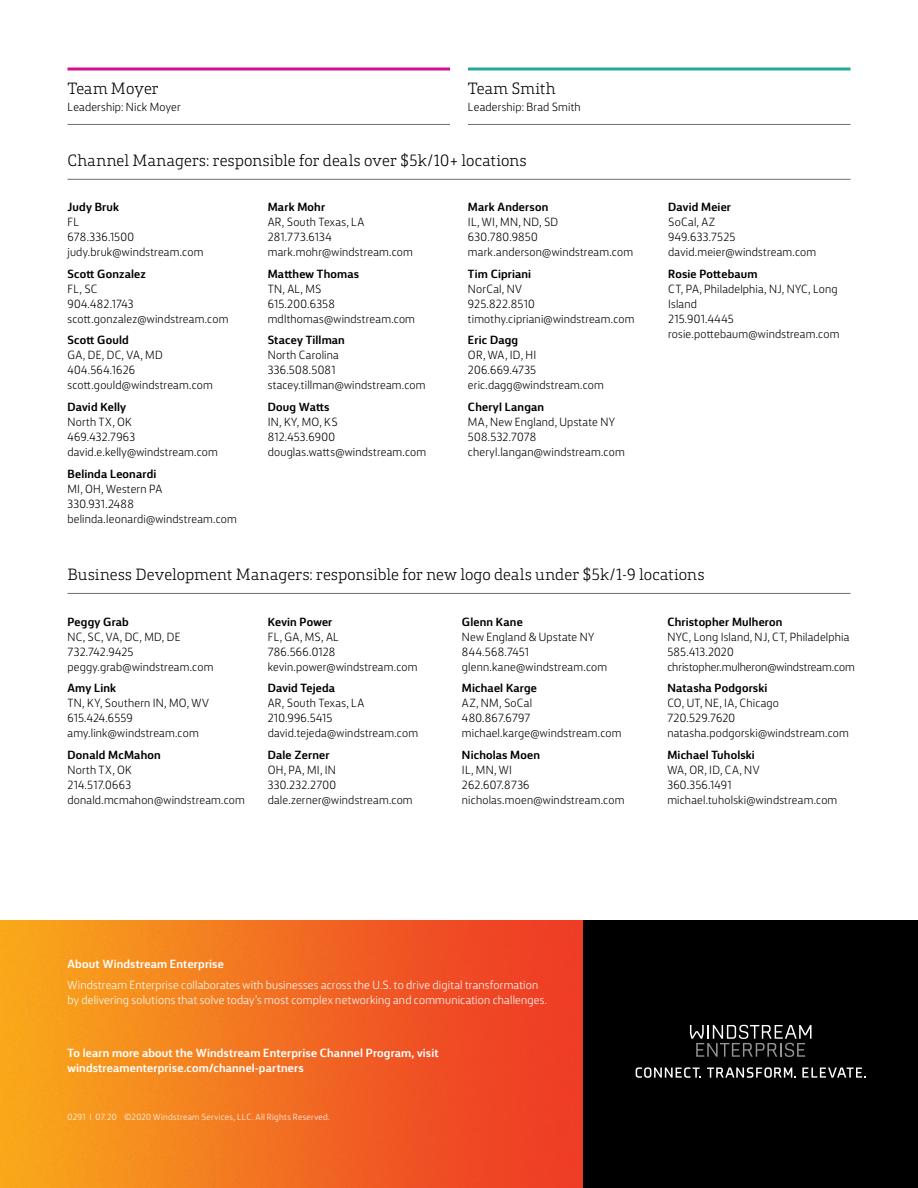
<style>
.page{position:relative;width:918px;height:1188px;background:#fff}
.page>*{position:absolute;margin:0;border:0;box-sizing:border-box;transform-origin:0 0}
.Subhead_LIght_1{font:300 16.5px "FS Silas Slab";color:#000}
.Body_8{font:300 12px/15px "FS Silas Sans";letter-spacing:.015em;color:#000}
.Body_8-2{font:300 12px/15px "FS Silas Sans";letter-spacing:.015em;color:#fff}
.t1{font:700 12px "FS Silas Sans";letter-spacing:.015em;color:#000}
.Body_8-3{font:700 12px/15px "FS Silas Sans";letter-spacing:.015em;color:#fff}
.Subhead_LIght_1-2{font:300 12px "FS Silas Sans";letter-spacing:.015em;color:#000}
.Body{font:300 9px "FS Silas Sans";letter-spacing:.035em;color:#fff}
.s1{font-weight:700}
</style>
<div class="page">
<hr style="left:68px;top:68px;width:382px;height:2px;background:#d40e8c">
<hr style="left:68px;top:124px;width:382px;height:1px;background:#6d6e71">
<hr style="left:468px;top:68px;width:382px;height:2px;background:#20aa97">
<hr style="left:468px;top:124px;width:382px;height:1px;background:#6d6e71">
<img style="left:0;top:920px;width:584px;height:268px">
<div style="left:584px;top:920px;width:334px;height:268px;background:#000"></div>
<svg style="left:690px;top:1025px;width:122px;height:32px"></svg>
<svg style="left:636px;top:1067px;width:65px;height:11px"></svg>
<svg style="left:707px;top:1067px;width:89px;height:11px"></svg>
<svg style="left:802px;top:1068px;width:64px;height:10px"></svg>
<hr style="left:68px;top:179px;width:782px;height:1px;background:#6d6e71">
<hr style="left:68px;top:593px;width:782px;height:1px;background:#6d6e71">
<p class="Subhead_LIght_1" style="left:68px;top:75px;width:93px">Team Moyer</p>
<p class="Subhead_LIght_1-2" style="left:68px;top:98px;width:115px">Leadership: Nick Moyer</p>
<p class="Subhead_LIght_1" style="left:468px;top:75px;width:89px">Team Smith</p>
<p class="Subhead_LIght_1-2" style="left:468px;top:98px;width:114px">Leadership: Brad Smith</p>
<h1 class="Subhead_LIght_1" style="left:68px;top:147px;width:461px">Channel Managers: responsible for deals over $5k/10+ locations</h1>
<p class="Body_8" style="left:68px;top:198px;width:137px"><span class="s1">Judy Bruk<br></span>FL<br>678.336.1500 judy.bruk@windstream.com</p>
<p class="Body_8" style="left:68px;top:265px;width:162px"><span class="s1">Scott Gonzalez<br></span>FL, SC<br>904.482.1743 scott.gonzalez@windstream.com</p>
<p class="Body_8" style="left:68px;top:332px;width:147px"><span class="s1">Scott Gould<br></span>GA, DE, DC, VA, MD<br>404.564.1626 scott.gould@windstream.com</p>
<p class="Body_8" style="left:68px;top:398px;width:152px"><span class="s1">David Kelly<br></span>North TX, OK<br>469.432.7963 david.e.kelly@windstream.com</p>
<p class="Body_8" style="left:68px;top:465px;width:171px"><span class="s1">Belinda Leonardi<br></span>MI, OH, Western PA<br>330.931.2488 belinda.leonardi@windstream.com</p>
<p class="Body_8" style="left:268px;top:198px;width:147px"><span class="s1">Mark Mohr<br></span>AR, South Texas, LA<br>281.773.6134 mark.mohr@windstream.com</p>
<p class="Body_8" style="left:268px;top:265px;width:149px"><span class="s1">Matthew Thomas<br></span>TN, AL, MS<br>615.200.6358 mdlthomas@windstream.com</p>
<p class="Body_8" style="left:268px;top:332px;width:159px"><span class="s1">Stacey Tillman<br></span>North Carolina<br>336.508.5081 stacey.tillman@windstream.com</p>
<p class="Body_8" style="left:268px;top:398px;width:160px"><span class="s1">Doug Watts<br></span>IN, KY, MO, KS<br>812.453.6900 douglas.watts@windstream.com</p>
<p class="Body_8" style="left:468px;top:198px;width:167px"><span class="s1">Mark Anderson<br></span>IL, WI, MN, ND, SD<br>630.780.9850 mark.anderson@windstream.com</p>
<p class="Body_8" style="left:468px;top:265px;width:168px"><span class="s1">Tim Cipriani<br></span>NorCal, NV<br>925.822.8510 timothy.cipriani@windstream.com</p>
<p class="Body_8" style="left:468px;top:332px;width:137px"><span class="s1">Eric Dagg<br></span>OR, WA, ID, HI<br>206.669.4735 eric.dagg@windstream.com</p>
<p class="Body_8" style="left:468px;top:398px;width:158px"><span class="s1">Cheryl Langan<br></span>MA, New England, Upstate NY<br>508.532.7078 cheryl.langan@windstream.com</p>
<p class="Body_8" style="left:668px;top:198px;width:150px"><span class="s1">David Meier<br></span>SoCal, AZ<br>949.633.7525 david.meier@windstream.com</p>
<p class="Body_8" style="left:668px;top:265px;width:173px"><span class="s1">Rosie Pottebaum<br></span>CT, PA, Philadelphia, NJ, NYC, Long<br>Island<br>215.901.4445 rosie.pottebaum@windstream.com</p>
<h1 class="Subhead_LIght_1" style="left:68px;top:561px;width:639px">Business Development Managers: responsible for new logo deals under $5k/1-9 locations</h1>
<p class="t1" style="left:68px;top:611px;width:63px">Peggy Grab</p>
<p class="Body_8" style="left:68px;top:628px;width:147px">NC, SC, VA, DC, MD, DE<br>732.742.9425 peggy.grab@windstream.com</p>
<p class="t1" style="left:68px;top:678px;width:50px">Amy Link</p>
<p class="Body_8" style="left:68px;top:695px;width:143px">TN, KY, Southern IN, MO, WV<br>615.424.6559 amy.link@windstream.com</p>
<p class="t1" style="left:68px;top:745px;width:95px">Donald McMahon</p>
<p class="Body_8" style="left:68px;top:762px;width:179px">North TX, OK<br>214.517.0663 donald.mcmahon@windstream.com</p>
<p class="t1" style="left:268px;top:611px;width:66px">Kevin Power</p>
<p class="Body_8" style="left:268px;top:628px;width:151px">FL, GA, MS, AL<br>786.566.0128 kevin.power@windstream.com</p>
<p class="t1" style="left:268px;top:678px;width:69px">David Tejeda</p>
<p class="Body_8" style="left:268px;top:695px;width:152px">AR, South Texas, LA<br>210.996.5415 david.tejeda@windstream.com</p>
<p class="t1" style="left:268px;top:745px;width:63px">Dale Zerner</p>
<p class="Body_8" style="left:268px;top:762px;width:146px">OH, PA, MI, IN<br>330.232.2700 dale.zerner@windstream.com</p>
<p class="t1" style="left:462px;top:611px;width:62px">Glenn Kane</p>
<p class="Body_8" style="left:462px;top:628px;width:147px">New England &amp; Upstate NY<br>844.568.7451 glenn.kane@windstream.com</p>
<p class="t1" style="left:462px;top:678px;width:77px">Michael Karge</p>
<p class="Body_8" style="left:462px;top:695px;width:161px">AZ, NM, SoCal<br>480.867.6797 michael.karge@windstream.com</p>
<p class="t1" style="left:462px;top:745px;width:80px">Nicholas Moen</p>
<p class="Body_8" style="left:462px;top:762px;width:164px">IL, MN, WI<br>262.607.8736 nicholas.moen@windstream.com</p>
<p class="t1" style="left:667px;top:611px;width:117px">Christopher Mulheron</p>
<p class="Body_8" style="left:667px;top:628px;width:189px">NYC, Long Island, NJ, CT, Philadelphia<br>585.413.2020 christopher.mulheron@windstream.com</p>
<p class="t1" style="left:667px;top:678px;width:102px">Natasha Podgorski</p>
<p class="Body_8" style="left:667px;top:695px;width:183px">CO, UT, NE, IA, Chicago<br>720.529.7620 natasha.podgorski@windstream.com</p>
<p class="t1" style="left:667px;top:745px;width:89px">Michael Tuholski</p>
<p class="Body_8" style="left:667px;top:762px;width:171px">WA, OR, ID, CA, NV<br>360.356.1491 michael.tuholski@windstream.com</p>
<p class="Body_8-3" style="left:68px;top:955px;width:158px">About Windstream Enterprise</p>
<p class="Body_8-2" style="left:68px;top:977px;width:481px">Windstream Enterprise collaborates with businesses across the U.S. to drive digital transformation by delivering solutions that solve today’s most complex networking and communication challenges.</p>
<p class="Body_8-3" style="left:68px;top:1044px;width:373px">To learn more about the Windstream Enterprise Channel Program, visit windstreamenterprise.com/channel-partners</p>
<p class="Body" style="left:68px;top:1111px;width:264px">0291 I 07.20 ©2020 Windstream Services, LLC. All Rights Reserved.</p>
</div>
